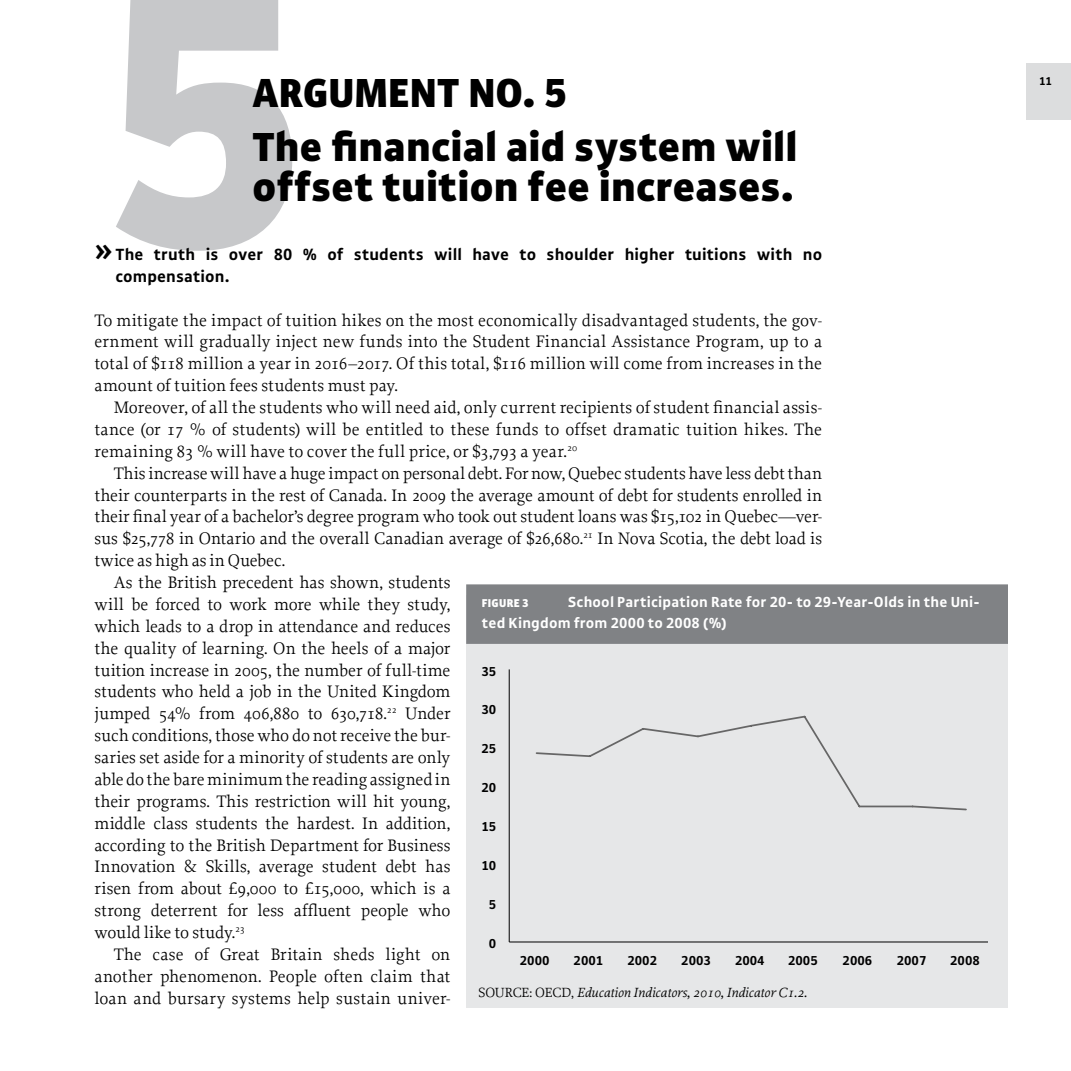
<style>
.page{position:relative;width:1071px;height:1071px;background:#fff}
.page>*{position:absolute;margin:0;border:0;box-sizing:border-box;transform-origin:0 0}
.t1{font:900 43.75px/54.2px "Gak Sans";color:#000}
.t2{font:17.5px/21.9px "Proforma";letter-spacing:-.005em;color:#000;text-align:justify}
.t3{font:700 17.5px/21.9px "Gak Sans";letter-spacing:.005em;color:#000}
.t4{font:17.5px "Proforma";letter-spacing:.015em;color:#000}
.t5{font:700 15.75px/21px "Gak Sans";letter-spacing:.01em;color:#fff}
.t6{font:italic 14px "Proforma";color:#000}
.t7{font:700 14px "Gak Sans";color:#000}
.t8{font:900 12.25px "Gak Sans";letter-spacing:.025em;color:#fff}
.t9{font:700 12.25px "Gak Sans";color:#000}
.s1{font-size:31.5px}
.s2{font-style:normal}
</style>
<div class="page">
<div style="left:1027px;top:63px;width:44px;height:57px;background:#dcddde"></div>
<svg style="left:116px;top:0;width:176px;height:251px"></svg>
<div style="left:466px;top:595px;width:542px;height:413px;background:#e6e7e8"></div>
<div style="left:466px;top:584px;width:542px;height:60px;background:#808285"></div>
<hr style="left:509px;top:669px;width:1px;height:273px;background:#000">
<hr style="left:509px;top:942px;width:478px;height:1px;background:#000">
<svg style="left:535px;top:715px;width:432px;height:96px"></svg>
<h1 class="t1" style="left:252px;top:65px;width:547px">Argument No. 5<br>The financial aid system will</h1>
<h1 class="t1" style="left:252px;top:160px;width:544px">offset tuition fee increases.</h1>
<p class="t3" style="left:116px;top:243px;width:708px;text-indent:-21px"><span class="s1">»</span>The truth is over 80 % of students will have to shoulder higher tuitions with no compensation.</p>
<p class="t2" style="left:94px;top:309px;width:729px">To mitigate the impact of tuition hikes on the most economically disadvantaged students, the gov&shy;ernment will gradually inject new funds into the Student Financial Assistance Program, up to a total of $118 million a year in 2016–2017. Of this total, $116 million will come from increases in the amount of tuition fees students must pay.</p>
<p class="t2" style="left:94px;top:396px;width:729px;text-indent:19px">Moreover, of all the students who will need aid, only current recipients of student financial assis&shy;tance (or 17 % of students) will be entitled to these funds to offset dramatic tuition hikes. The remaining 83 % will have to cover the full price, or $3,793 a year.<sup>20</sup></p>
<p class="t2" style="left:114px;top:462px;width:710px">This increase will have a huge impact on personal debt. For now, Quebec students have less debt than</p>
<p class="t2" style="left:95px;top:484px;width:729px">their counterparts in the rest of Canada. In 2009 the average amount of debt for students enrolled in</p>
<p class="t2" style="left:95px;top:506px;width:729px">their final year of a bachelor’s degree program who took out student loans was $15,102 in Quebec—ver-</p>
<p class="t2" style="left:95px;top:527px;width:729px">sus $25,778 in Ontario and the overall Canadian average of $26,680.<sup>21</sup> In Nova Scotia, the debt load is</p>
<p class="t2" style="left:94px;top:549px;width:192px">twice as high as in Quebec.</p>
<p class="t2" style="left:114px;top:571px;width:338px">As the British precedent has shown, students</p>
<p class="t2" style="left:94px;top:593px;width:357px">will be forced to work more while they study,</p>
<p class="t2" style="left:94px;top:615px;width:357px">which leads to a drop in attendance and reduces</p>
<p class="t2" style="left:94px;top:637px;width:357px">the quality of learning. On the heels of a major</p>
<p class="t2" style="left:94px;top:659px;width:357px">tuition increase in 2005, the number of full-time</p>
<p class="t2" style="left:94px;top:681px;width:357px">students who held a job in the United Kingdom</p>
<p class="t2" style="left:94px;top:702px;width:357px">jumped 54% from 406,880 to 630,718.<sup>22</sup> Under</p>
<p class="t2" style="left:94px;top:724px;width:357px">such conditions, those who do not receive the bur-</p>
<p class="t2" style="left:94px;top:746px;width:357px">saries set aside for a minority of students are only</p>
<p class="t2" style="left:94px;top:768px;width:357px">able do the bare minimum the reading assigned in</p>
<p class="t2" style="left:94px;top:790px;width:357px">their programs. This restriction will hit young,</p>
<p class="t2" style="left:94px;top:812px;width:357px">middle class students the hardest. In addition,</p>
<p class="t2" style="left:94px;top:834px;width:357px">according to the British Department for Business</p>
<p class="t2" style="left:94px;top:856px;width:357px">Innovation &amp; Skills, average student debt has</p>
<p class="t2" style="left:94px;top:877px;width:357px">risen from about £9,000 to £15,000, which is a</p>
<p class="t2" style="left:94px;top:899px;width:357px">strong deterrent for less affluent people who</p>
<p class="t2" style="left:94px;top:921px;width:152px">would like to study.<sup>23</sup></p>
<p class="t2" style="left:114px;top:943px;width:338px">The case of Great Britain sheds light on</p>
<p class="t2" style="left:94px;top:965px;width:357px">another phenomenon. People often claim that</p>
<p class="t4" style="left:94px;top:987px;width:357px">loan and bursary systems help sustain univer-</p>
<p class="t5" style="left:482px;top:592px;width:499px;text-indent:86px">School Participation Rate for 20- to 29-Year-Olds in the Uni&shy;ted Kingdom from 2000 to 2008 (%)</p>
<p class="t8" style="left:482px;top:596px;width:48px">figure 3</p>
<p class="t7" style="left:482px;top:663px;width:16px">35</p>
<p class="t7" style="left:482px;top:702px;width:16px">30</p>
<p class="t7" style="left:482px;top:741px;width:16px">25</p>
<p class="t7" style="left:482px;top:780px;width:16px">20</p>
<p class="t7" style="left:482px;top:819px;width:16px">15</p>
<p class="t7" style="left:482px;top:858px;width:16px">10</p>
<p class="t7" style="left:489px;top:897px;width:9px">5</p>
<p class="t7" style="left:489px;top:936px;width:9px">0</p>
<p class="t7" style="left:520px;top:953px;width:31px">2000</p>
<p class="t7" style="left:574px;top:953px;width:31px">2001</p>
<p class="t7" style="left:627px;top:953px;width:31px">2002</p>
<p class="t7" style="left:681px;top:953px;width:31px">2003</p>
<p class="t7" style="left:735px;top:953px;width:31px">2004</p>
<p class="t7" style="left:788px;top:953px;width:31px">2005</p>
<p class="t7" style="left:843px;top:953px;width:31px">2006</p>
<p class="t7" style="left:897px;top:953px;width:31px">2007</p>
<p class="t7" style="left:950px;top:953px;width:31px">2008</p>
<p class="t6" style="left:478px;top:983px;width:330px"><span class="s2">SOURCE: OECD,</span> Education Indicators, 2010, Indicator C1.2.</p>
<p class="t9" style="left:1039px;top:74px;width:14px">11</p>
</div>
